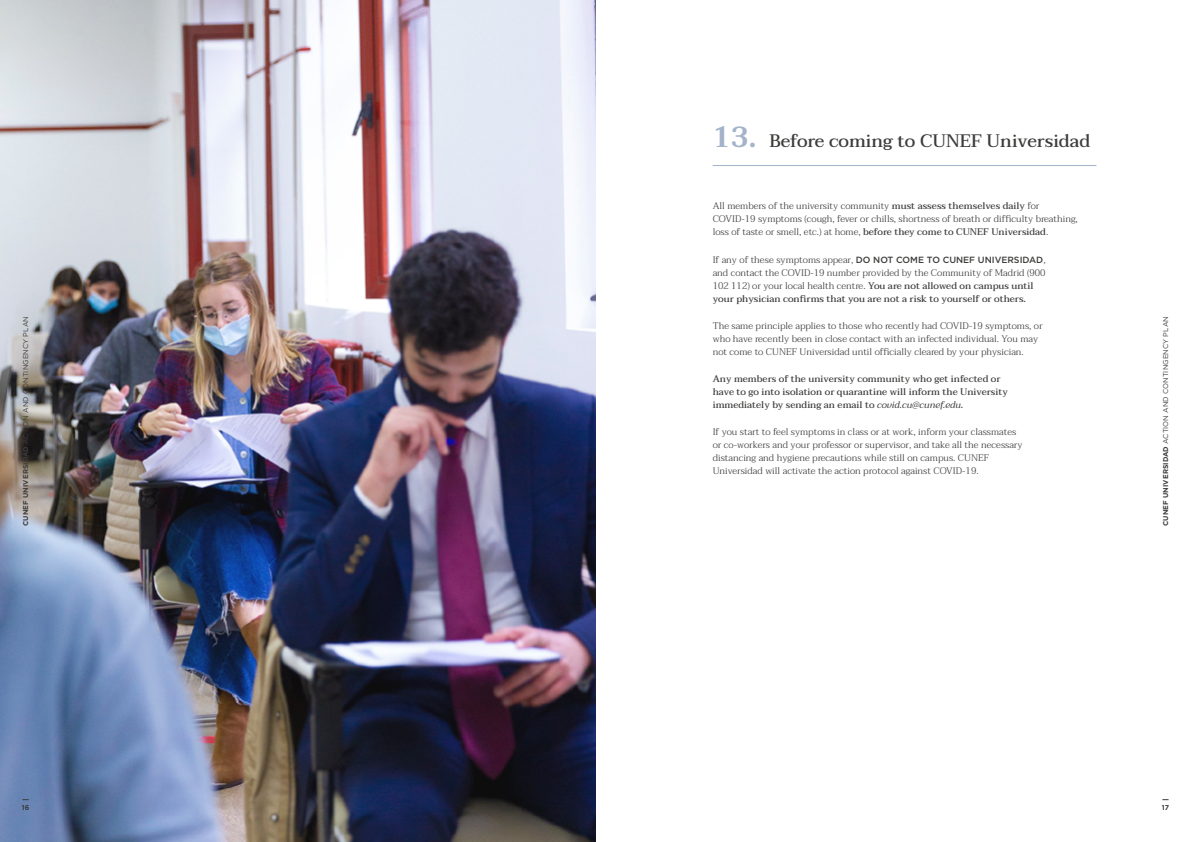
<style>
.page{position:relative;width:1191px;height:842px;background:#fff}
.page>*{position:absolute;margin:0;border:0;box-sizing:border-box;transform-origin:0 0}
.t1{font:500 18px "Taviraj";color:#3c3c3b}
.t2{font:300 9.5px/13px "Taviraj";color:#3c3c3b}
.t3{font:500 9.5px/13px "Taviraj";color:#3c3c3b}
.t4{font:7px "Gotham";letter-spacing:.01em;color:#3c3c3b}
.t5{font:700 7px "Gotham";color:#3c3c3b}
.s1{font-weight:700}
.s2{font-weight:600;font-size:29px;color:#a3b3c9}
.s3{font-weight:500}
.s4{font-family:"Gotham";font-weight:500;font-size:9px}
.s5{font-weight:400;font-style:italic}
</style>
<div class="page">
<img style="left:0;top:0;width:595px;height:842px">
<hr style="left:712px;top:165px;width:384px;height:1px;background:#a3b3c9">
<p class="t4" style="left:21px;top:526px;width:211px;rotate:-90deg"><span class="s1">CUNEF UNIVERSIDAD</span> ACTION AND CONTINGENCY PLAN</p>
<h1 class="t1" style="left:712px;top:126px;width:379px"><span class="s2">13.</span> Before coming to CUNEF Universidad</h1>
<p class="t2" style="left:712px;top:200px;width:367px">All members of the university community <span class="s3">must assess themselves daily</span> for<br>COVID-19 symptoms (cough, fever or chills, shortness of breath or difficulty breathing, loss of taste or smell, etc.) at home, <span class="s3">before they come to CUNEF Universidad</span>.</p>
<p class="t2" style="left:712px;top:253px;width:334px">If any of these symptoms appear, <span class="s4">DO NOT COME TO CUNEF UNIVERSIDAD</span>, and contact the COVID-19 number provided by the Community of Madrid (900<br>102 112) or your local health centre. <span class="s3">You are not allowed on campus until your physician confirms that you are not a risk to yourself or others.</span></p>
<p class="t2" style="left:712px;top:319px;width:331px">The same principle applies to those who recently had COVID-19 symptoms, or who have recently been in close contact with an infected individual. You may not come to CUNEF Universidad until officially cleared by your physician.</p>
<p class="t3" style="left:712px;top:372px;width:297px">Any members of the university community who get infected or have to go into isolation or quarantine will inform the University immediately by sending an email to <span class="s5">covid.cu@cunef.edu</span>.</p>
<p class="t2" style="left:712px;top:426px;width:311px">If you start to feel symptoms in class or at work, inform your classmates or co-workers and your professor or supervisor, and take all the necessary distancing and hygiene precautions while still on campus. CUNEF Universidad will activate the action protocol against COVID-19.</p>
<p class="t4" style="left:1161px;top:526px;width:211px;rotate:-90deg"><span class="s1">CUNEF UNIVERSIDAD</span> ACTION AND CONTINGENCY PLAN</p>
<p class="t5" style="left:22px;top:802px;width:9px">16</p>
<p class="t5" style="left:1161px;top:802px;width:9px">17</p>
</div>
